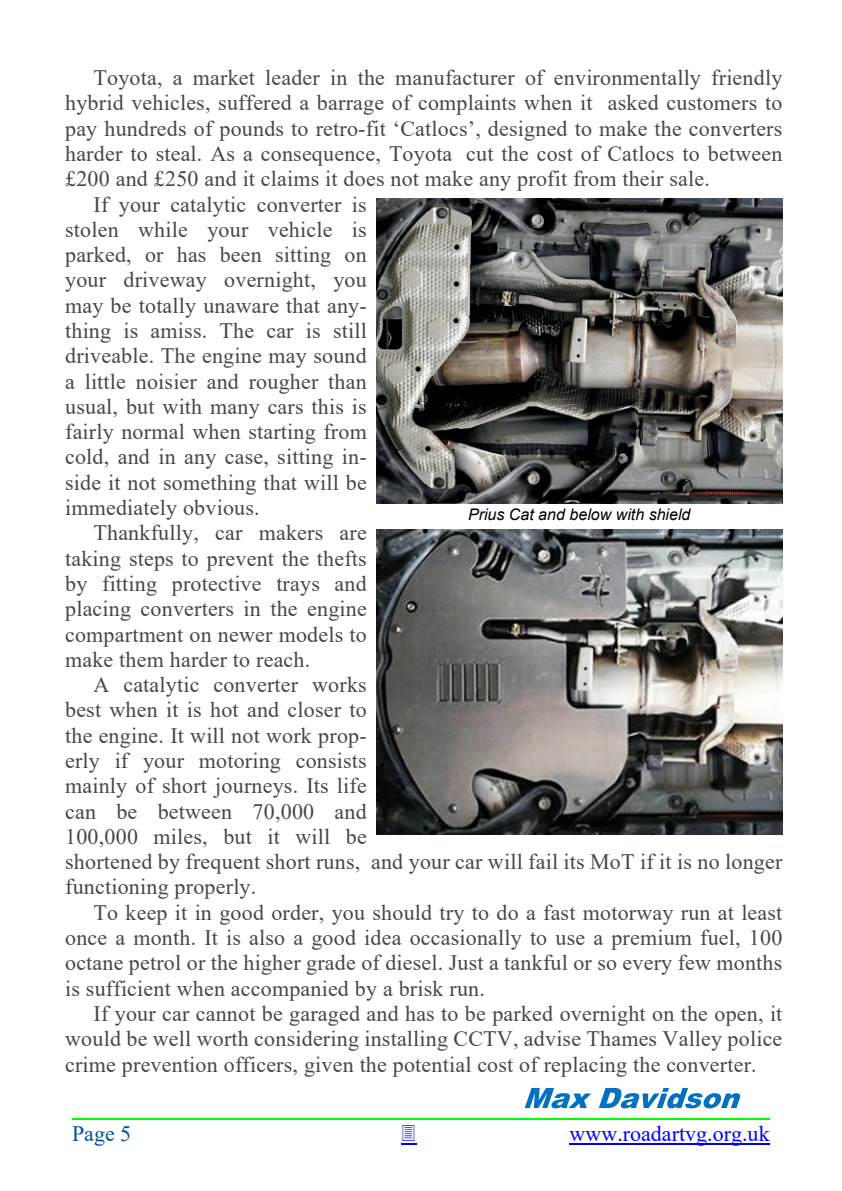
<style>
.page{position:relative;width:842px;height:1191px;background:#fff}
.page>*{position:absolute;margin:0;border:0;box-sizing:border-box;transform-origin:0 0}
.t1{font:22px "Times New Roman";letter-spacing:.01em;color:#47474a}
.t2{font:22px "Times New Roman";color:#00f}
.t3{font:22px "Times New Roman";color:#00519d}
.t4{font:italic 16px "Arial";color:#000}
</style>
<div class="page">
<hr style="left:570px;top:1143px;width:200px;height:1px;background:#00f">
<hr style="left:72px;top:1118px;width:698px;height:2px;background:#0f0">
<svg style="left:525px;top:1088px;width:66px;height:20px"></svg>
<svg style="left:599px;top:1088px;width:141px;height:20px"></svg>
<img style="left:376px;top:199px;width:407px;height:305px">
<img style="left:376px;top:529px;width:407px;height:305px">
<svg style="left:401px;top:1143px;width:15px;height:1px"></svg>
<p class="t1" style="left:93px;top:70px;width:690px">Toyota, a market leader in the manufacturer of environmentally friendly</p>
<p class="t1" style="left:65px;top:95px;width:719px">hybrid vehicles, suffered a barrage of complaints when it asked customers to</p>
<p class="t1" style="left:65px;top:120px;width:719px">pay hundreds of pounds to retro-fit ‘Catlocs’, designed to make the converters</p>
<p class="t1" style="left:65px;top:146px;width:719px">harder to steal. As a consequence, Toyota cut the cost of Catlocs to between</p>
<p class="t1" style="left:65px;top:171px;width:646px">£200 and £250 and it claims it does not make any profit from their sale.</p>
<p class="t1" style="left:93px;top:196px;width:275px">If your catalytic converter is</p>
<p class="t1" style="left:65px;top:221px;width:303px">stolen while your vehicle is</p>
<p class="t1" style="left:65px;top:247px;width:303px">parked, or has been sitting on</p>
<p class="t1" style="left:65px;top:272px;width:303px">your driveway overnight, you</p>
<p class="t1" style="left:65px;top:297px;width:303px">may be totally unaware that any-</p>
<p class="t1" style="left:65px;top:323px;width:303px">thing is amiss. The car is still</p>
<p class="t1" style="left:65px;top:348px;width:303px">driveable. The engine may sound</p>
<p class="t1" style="left:65px;top:373px;width:303px">a little noisier and rougher than</p>
<p class="t1" style="left:65px;top:398px;width:303px">usual, but with many cars this is</p>
<p class="t1" style="left:65px;top:424px;width:303px">fairly normal when starting from</p>
<p class="t1" style="left:65px;top:449px;width:303px">cold, and in any case, sitting in-</p>
<p class="t1" style="left:65px;top:474px;width:303px">side it not something that will be</p>
<p class="t1" style="left:65px;top:500px;width:196px">immediately obvious.</p>
<p class="t1" style="left:93px;top:525px;width:275px">Thankfully, car makers are</p>
<p class="t1" style="left:65px;top:550px;width:303px">taking steps to prevent the thefts</p>
<p class="t1" style="left:65px;top:575px;width:303px">by fitting protective trays and</p>
<p class="t1" style="left:65px;top:601px;width:303px">placing converters in the engine</p>
<p class="t1" style="left:65px;top:626px;width:303px">compartment on newer models to</p>
<p class="t1" style="left:65px;top:651px;width:247px">make them harder to reach.</p>
<p class="t1" style="left:93px;top:677px;width:275px">A catalytic converter works</p>
<p class="t1" style="left:65px;top:702px;width:303px">best when it is hot and closer to</p>
<p class="t1" style="left:65px;top:727px;width:303px">the engine. It will not work prop-</p>
<p class="t1" style="left:65px;top:752px;width:303px">erly if your motoring consists</p>
<p class="t1" style="left:65px;top:778px;width:303px">mainly of short journeys. Its life</p>
<p class="t1" style="left:65px;top:803px;width:303px">can be between 70,000 and</p>
<p class="t1" style="left:65px;top:828px;width:303px">100,000 miles, but it will be</p>
<p class="t1" style="left:65px;top:854px;width:719px">shortened by frequent short runs, and your car will fail its MoT if it is no longer</p>
<p class="t1" style="left:65px;top:879px;width:193px">functioning properly.</p>
<p class="t1" style="left:93px;top:904px;width:690px">To keep it in good order, you should try to do a fast motorway run at least</p>
<p class="t1" style="left:65px;top:929px;width:719px">once a month. It is also a good idea occasionally to use a premium fuel, 100</p>
<p class="t1" style="left:65px;top:955px;width:719px">octane petrol or the higher grade of diesel. Just a tankful or so every few months</p>
<p class="t1" style="left:65px;top:980px;width:421px">is sufficient when accompanied by a brisk run.</p>
<p class="t1" style="left:93px;top:1005px;width:690px">If your car cannot be garaged and has to be parked overnight on the open, it</p>
<p class="t1" style="left:65px;top:1031px;width:719px">would be well worth considering installing CCTV, advise Thames Valley police</p>
<p class="t1" style="left:65px;top:1056px;width:693px">crime prevention officers, given the potential cost of replacing the converter.</p>
<p class="t4" style="left:468px;top:508px;width:224px">Prius Cat and below with shield</p>
<p class="t3" style="left:72px;top:1125px;width:61px">Page 5</p>
<p class="t2" style="left:570px;top:1125px;width:202px">www.roadartvg.org.uk</p>
</div>
